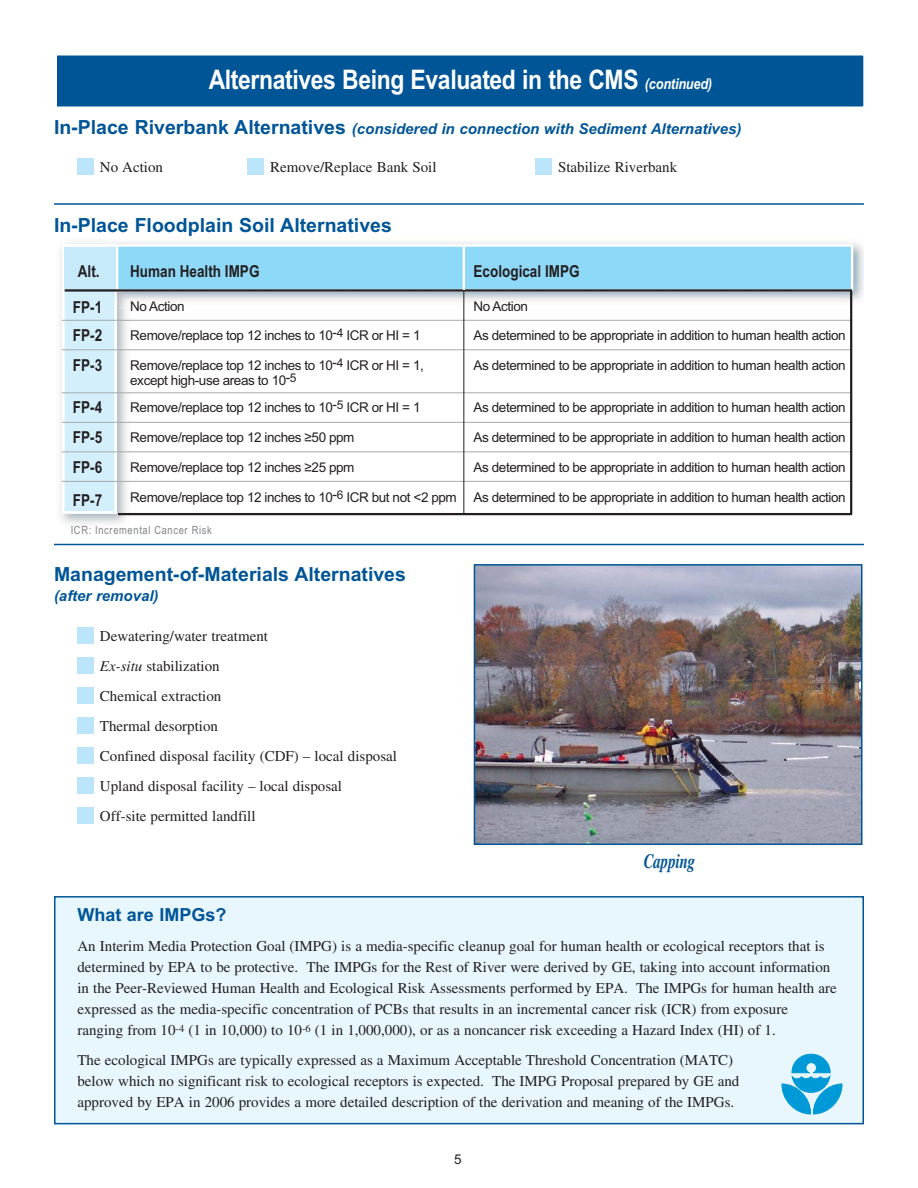
<style>
.page{position:relative;width:918px;height:1188px;background:#fff}
.page>*{position:absolute;margin:0;border:0;box-sizing:border-box;transform-origin:0 0}
.t1{font:700 27px "Arial";letter-spacing:-.015em;color:#fff;scale:.85 1}
.t2{font:italic 700 20.25px "Times";letter-spacing:-.01em;color:#005596;scale:.74 1}
.t3{font:700 19.5px "Arial";color:#005596}
.t4{font:700 18px "Arial";color:#005596}
.t5{font:700 16.5px/29.2px "Arial Narrow";color:#231f20;text-align:justify}
.t6{font:15px/30px "Times";color:#231f20}
.t7{font:italic 700 15px "Arial";color:#005596}
.t8{font:13.5px/15px "Arial";letter-spacing:-.03em;color:#231f20}
.t9{font:11.25px "Arial Narrow";letter-spacing:.06em;color:#808285}
.s1{font-style:italic;font-size:15px}
.s2{font-style:normal;font-size:19.5px}
.s3{font-style:italic}
</style>
<div class="page">
<div style="left:536px;top:158px;width:16px;height:17px;background:#bbe5fa"></div>
<div style="left:248px;top:158px;width:16px;height:17px;background:#bbe5fa"></div>
<div style="left:77px;top:158px;width:17px;height:17px;background:#bbe5fa"></div>
<div style="left:77px;top:807px;width:17px;height:17px;background:#bbe5fa"></div>
<div style="left:77px;top:777px;width:17px;height:17px;background:#bbe5fa"></div>
<div style="left:77px;top:747px;width:17px;height:17px;background:#bbe5fa"></div>
<div style="left:77px;top:717px;width:17px;height:17px;background:#bbe5fa"></div>
<div style="left:77px;top:687px;width:17px;height:17px;background:#bbe5fa"></div>
<div style="left:77px;top:657px;width:17px;height:17px;background:#bbe5fa"></div>
<div style="left:77px;top:627px;width:17px;height:17px;background:#bbe5fa"></div>
<div style="left:55px;top:897px;width:808px;height:227px;background:#e8f6fe"></div>
<div style="left:54px;top:896px;width:810px;height:228px;border:2px solid #005596"></div>
<img style="left:477px;top:567px;width:382px;height:275px">
<div style="left:474px;top:564px;width:388px;height:281px;border:2px solid #005596"></div>
<img style="left:60px;top:242px;width:66px;height:282px">
<svg style="left:62px;top:244px;width:54px;height:270px;background:#d7f0fb"></svg>
<img style="left:108px;top:242px;width:756px;height:59px">
<img style="left:108px;top:244px;width:8px;height:64px">
<div style="left:117px;top:246px;width:735px;height:44px;background:#8ed8f8"></div>
<div style="left:116px;top:244px;width:737px;height:48px;border:2px solid #fff"></div>
<hr style="left:65px;top:289px;width:787px;height:3px;background:#231f20">
<hr style="left:62px;top:320px;width:790px;height:1px;background:#a7a9ac">
<hr style="left:62px;top:349px;width:790px;height:1px;background:#a7a9ac">
<hr style="left:62px;top:392px;width:790px;height:1px;background:#a7a9ac">
<hr style="left:62px;top:422px;width:790px;height:1px;background:#a7a9ac">
<hr style="left:62px;top:451px;width:790px;height:1px;background:#a7a9ac">
<hr style="left:62px;top:481px;width:790px;height:1px;background:#a7a9ac">
<hr style="left:463px;top:246px;width:2px;height:44px;background:#fff">
<div style="left:65px;top:247px;width:51px;height:42px;background:#c7eafb"></div>
<svg style="left:116px;top:288px;width:737px;height:228px"></svg>
<div style="left:56px;top:55px;width:808px;height:52px;background:#005596"></div>
<div style="left:56px;top:54px;width:809px;height:54px;border:2px solid #fff"></div>
<hr style="left:54px;top:203px;width:810px;height:2px;background:#005596">
<hr style="left:54px;top:544px;width:810px;height:1px;background:#005596">
<svg style="left:782px;top:1054px;width:60px;height:60px"></svg>
<h1 class="t1" style="left:209px;top:69px;width:594px">Alternatives Being Evaluated in the CMS <span class="s1">(continued)</span></h1>
<p class="t7" style="left:54px;top:123px;width:689px"><span class="s2">In-Place Riverbank Alternatives</span> (considered in connection with Sediment Alternatives)</p>
<p class="t6" style="left:100px;top:153px;width:65px">No Action</p>
<p class="t6" style="left:270px;top:153px;width:168px">Remove/Replace Bank Soil</p>
<p class="t6" style="left:558px;top:153px;width:121px">Stabilize Riverbank</p>
<h3 class="t3" style="left:54px;top:218px;width:339px">In-Place Floodplain Soil Alternatives</h3>
<p class="t5" style="left:78px;top:258px;width:23px">Alt.</p>
<p class="t5" style="left:130px;top:258px;width:131px">Human Health IMPG</p>
<p class="t5" style="left:474px;top:258px;width:108px">Ecological IMPG</p>
<p class="t8" style="left:130px;top:300px;width:56px">No Action</p>
<p class="t8" style="left:474px;top:300px;width:56px">No Action</p>
<p class="t8" style="left:130px;top:329px;width:292px">Remove/replace top 12 inches to 10-<sup>4</sup> ICR or HI = 1</p>
<p class="t8" style="left:474px;top:329px;width:374px">As determined to be appropriate in addition to human health action</p>
<p class="t8" style="left:130px;top:359px;width:295px">Remove/replace top 12 inches to 10-<sup>4</sup> ICR or HI = 1, except high-use areas to 10-<sup>5</sup></p>
<p class="t8" style="left:474px;top:359px;width:374px">As determined to be appropriate in addition to human health action</p>
<p class="t8" style="left:130px;top:401px;width:292px">Remove/replace top 12 inches to 10-<sup>5</sup> ICR or HI = 1</p>
<p class="t8" style="left:474px;top:401px;width:374px">As determined to be appropriate in addition to human health action</p>
<p class="t8" style="left:130px;top:431px;width:226px">Remove/replace top 12 inches ≥50 ppm</p>
<p class="t8" style="left:474px;top:431px;width:374px">As determined to be appropriate in addition to human health action</p>
<p class="t8" style="left:130px;top:461px;width:226px">Remove/replace top 12 inches ≥25 ppm</p>
<p class="t8" style="left:474px;top:461px;width:374px">As determined to be appropriate in addition to human health action</p>
<p class="t8" style="left:130px;top:491px;width:717px">Remove/replace top 12 inches to 10-<sup>6</sup> ICR but not &lt;2 ppm As determined to be appropriate in addition to human health action</p>
<p class="t5" style="left:73px;top:294px;width:31px">FP-1<br>FP-2<br>FP-3</p>
<p class="t5" style="left:73px;top:394px;width:31px;line-height:29.8px">FP-4<br>FP-5<br>FP-6</p>
<p class="t5" style="left:73px;top:487px;width:31px">FP-7</p>
<p class="t9" style="left:71px;top:526px;width:143px">ICR: Incremental Cancer Risk</p>
<h3 class="t3" style="left:54px;top:567px;width:353px">Management-of-Materials Alternatives</h3>
<p class="t7" style="left:54px;top:591px;width:106px">(after removal)</p>
<p class="t6" style="left:100px;top:622px;width:299px">Dewatering/water treatment<br><span class="s3">Ex-situ</span> stabilization<br>Chemical extraction<br>Thermal desorption<br>Confined disposal facility (CDF) – local disposal<br>Upland disposal facility – local disposal<br>Off-site permitted landfill</p>
<h2 class="t2" style="left:644px;top:854px;width:71px">Capping</h2>
<p class="t4" style="left:77px;top:908px;width:151px">What are IMPGs?</p>
<p class="t6" style="left:77px;top:937px;width:761px;line-height:21px">An Interim Media Protection Goal (IMPG) is a media-specific cleanup goal for human health or ecological receptors that is determined by EPA to be protective. The IMPGs for the Rest of River were derived by GE, taking into account information in the Peer-Reviewed Human Health and Ecological Risk Assessments performed by EPA. The IMPGs for human health are expressed as the media-specific concentration of PCBs that results in an incremental cancer risk (ICR) from exposure ranging from 10<sup>-4</sup> (1 in 10,000) to 10<sup>-6</sup> (1 in 1,000,000), or as a noncancer risk exceeding a Hazard Index (HI) of 1.</p>
<p class="t6" style="left:77px;top:1051px;width:663px;line-height:21px">The ecological IMPGs are typically expressed as a Maximum Acceptable Threshold Concentration (MATC) below which no significant risk to ecological receptors is expected. The IMPG Proposal prepared by GE and approved by EPA in 2006 provides a more detailed description of the derivation and meaning of the IMPGs.</p>
<p class="t8" style="left:454px;top:1154px;width:9px">5</p>
</div>
